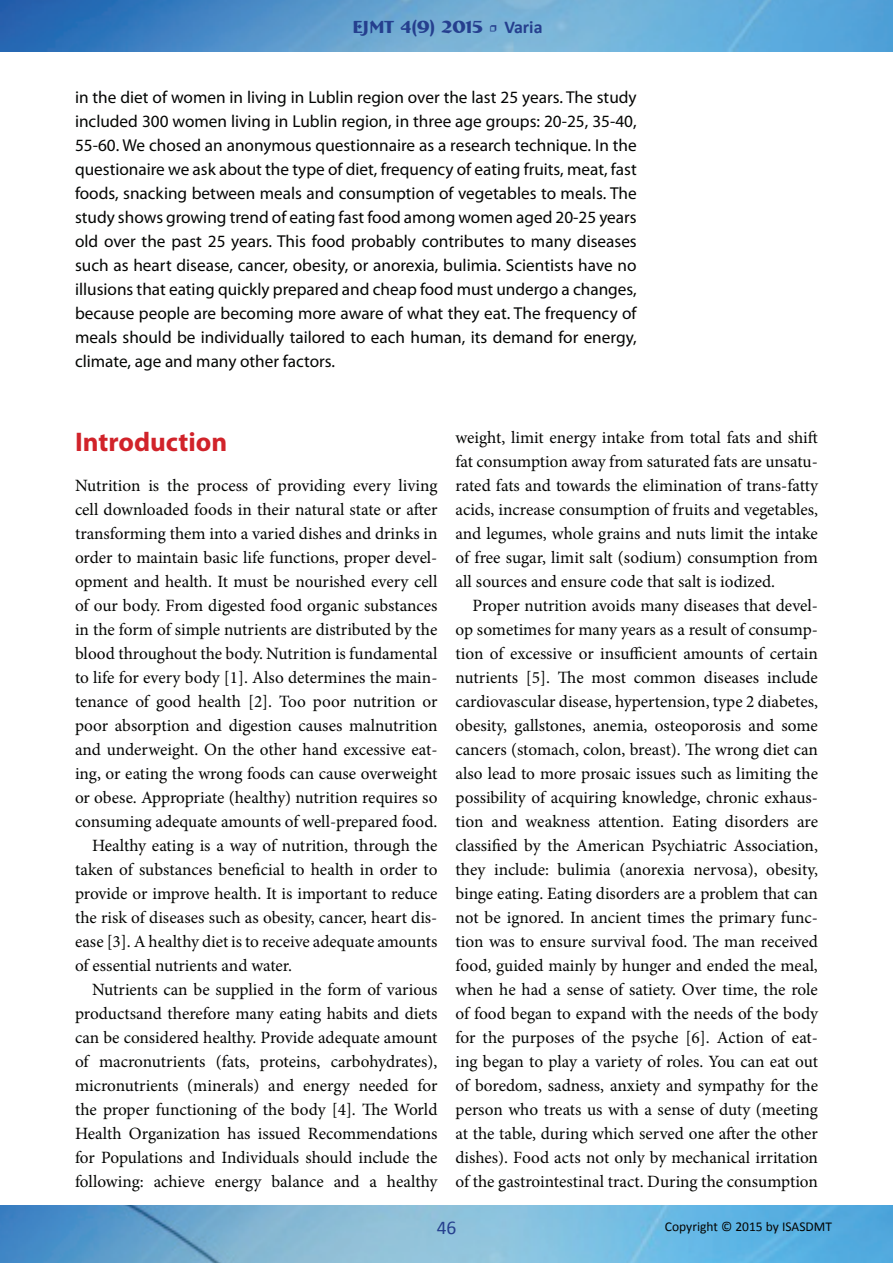
<style>
.page{position:relative;width:893px;height:1263px;background:#fff}
.page>*{position:absolute;margin:0;border:0;box-sizing:border-box;transform-origin:0 0}
.t1{font:700 27px "Myriad Pro";color:#d1232a}
.t2{font:19.5px "Calibri";color:#253f8e}
.t3{font:700 18px "Bremen BT";color:#253f8e}
.t4{font:17.25px/24px "Minion Pro";color:#040503;text-align:justify}
.t5{font:17.25px/24px "Myriad Pro";color:#040503;text-align:justify}
.t6{font:13.5px "Calibri";color:#040503}
.s1{font-family:"Minion Pro";font-weight:400}
.s2{font-family:"Calibri"}
</style>
<div class="page">
<img style="left:0;top:0;width:893px;height:52px">
<img style="left:0;top:1205px;width:893px;height:58px">
<p class="t3" style="left:352px;top:15px;width:192px">EJMT 4(9) 2015 <span class="s1">•</span> <span class="s2">Varia</span></p>
<p class="t5" style="left:75px;top:85px;width:563px">in the diet of women in living in Lublin region over the last 25 years. The study included 300 women living in Lublin region, in three age groups: 20-25, 35-40, 55-60. We chosed an anonymous questionnaire as a research technique. In the questionaire we ask about the type of diet, frequency of eating fruits, meat, fast foods, snacking between meals and consumption of vegetables to meals. The study shows growing trend of eating fast food among women aged 20-25 years old over the past 25 years. This food probably contributes to many diseases such as heart disease, cancer, obesity, or anorexia, bulimia. Scientists have no illusions that eating quickly prepared and cheap food must undergo a changes, because people are becoming more aware of what they eat. The frequency of meals should be individually tailored to each human, its demand for energy, climate, age and many other factors.</p>
<h1 class="t1" style="left:75px;top:424px;width:154px">Introduction</h1>
<p class="t4" style="left:75px;top:474px;width:364px">Nutrition is the process of providing every living</p>
<p class="t4" style="left:75px;top:498px;width:364px">cell downloaded foods in their natural state or after</p>
<p class="t4" style="left:75px;top:522px;width:364px">transforming them into a varied dishes and drinks in</p>
<p class="t4" style="left:75px;top:546px;width:364px">order to maintain basic life functions, proper devel-</p>
<p class="t4" style="left:75px;top:570px;width:364px">opment and health. It must be nourished every cell</p>
<p class="t4" style="left:75px;top:594px;width:364px">of our body. From digested food organic substances</p>
<p class="t4" style="left:75px;top:618px;width:364px">in the form of simple nutrients are distributed by the</p>
<p class="t4" style="left:75px;top:642px;width:364px">blood throughout the body. Nutrition is fundamental</p>
<p class="t4" style="left:75px;top:666px;width:364px">to life for every body [1]. Also determines the main-</p>
<p class="t4" style="left:75px;top:690px;width:364px">tenance of good health [2]. Too poor nutrition or</p>
<p class="t4" style="left:75px;top:714px;width:364px">poor absorption and digestion causes malnutrition</p>
<p class="t4" style="left:75px;top:738px;width:364px">and underweight. On the other hand excessive eat-</p>
<p class="t4" style="left:75px;top:762px;width:364px">ing, or eating the wrong foods can cause overweight</p>
<p class="t4" style="left:75px;top:786px;width:364px">or obese. Appropriate (healthy) nutrition requires so</p>
<p class="t4" style="left:75px;top:810px;width:364px">consuming adequate amounts of well-prepared food.</p>
<p class="t4" style="left:92px;top:834px;width:347px">Healthy eating is a way of nutrition, through the</p>
<p class="t4" style="left:75px;top:858px;width:364px">taken of substances beneficial to health in order to</p>
<p class="t4" style="left:75px;top:882px;width:364px">provide or improve health. It is important to reduce</p>
<p class="t4" style="left:75px;top:906px;width:364px">the risk of diseases such as obesity, cancer, heart dis-</p>
<p class="t4" style="left:75px;top:930px;width:364px">ease [3]. A healthy diet is to receive adequate amounts</p>
<p class="t4" style="left:75px;top:954px;width:219px">of essential nutrients and water.</p>
<p class="t4" style="left:92px;top:978px;width:347px">Nutrients can be supplied in the form of various</p>
<p class="t4" style="left:75px;top:1002px;width:364px">productsand therefore many eating habits and diets</p>
<p class="t4" style="left:75px;top:1026px;width:364px">can be considered healthy. Provide adequate amount</p>
<p class="t4" style="left:75px;top:1050px;width:364px">of macronutrients (fats, proteins, carbohydrates),</p>
<p class="t4" style="left:75px;top:1074px;width:364px">micronutrients (minerals) and energy needed for</p>
<p class="t4" style="left:75px;top:1098px;width:364px">the proper functioning of the body [4]. The World</p>
<p class="t4" style="left:75px;top:1122px;width:364px">Health Organization has issued Recommendations</p>
<p class="t4" style="left:75px;top:1146px;width:364px">for Populations and Individuals should include the</p>
<p class="t4" style="left:75px;top:1170px;width:364px">following: achieve energy balance and a healthy</p>
<p class="t4" style="left:455px;top:426px;width:364px">weight, limit energy intake from total fats and shift fat consumption away from saturated fats are unsatu&shy;rated fats and towards the elimination of trans-fatty acids, increase consumption of fruits and vegetables, and legumes, whole grains and nuts limit the intake of free sugar, limit salt (sodium) consumption from all sources and ensure code that salt is iodized.</p>
<p class="t4" style="left:455px;top:594px;width:364px;text-indent:17px">Proper nutrition avoids many diseases that devel&shy;op sometimes for many years as a result of consump&shy;tion of excessive or insufficient amounts of certain nutrients [5]. The most common diseases include cardiovascular disease, hypertension, type 2 diabetes, obesity, gallstones, anemia, osteoporosis and some cancers (stomach, colon, breast). The wrong diet can also lead to more prosaic issues such as limiting the possibility of acquiring knowledge, chronic exhaus&shy;tion and weakness attention. Eating disorders are classified by the American Psychiatric Association, they include: bulimia (anorexia nervosa), obesity, binge eating. Eating disorders are a problem that can not be ignored. In ancient times the primary func&shy;tion was to ensure survival food. The man received food, guided mainly by hunger and ended the meal, when he had a sense of satiety. Over time, the role of food began to expand with the needs of the body for the purposes of the psyche [6]. Action of eat&shy;ing began to play a variety of roles. You can eat out of boredom, sadness, anxiety and sympathy for the person who treats us with a sense of duty (meeting at the table, during which served one after the other dishes). Food acts not only by mechanical irritation of the gastrointestinal tract. During the consumption</p>
<p class="t2" style="left:437px;top:1215px;width:21px">46</p>
<p class="t6" style="left:665px;top:1218px;width:169px">Copyright © 2015 by ISASDMT</p>
</div>
